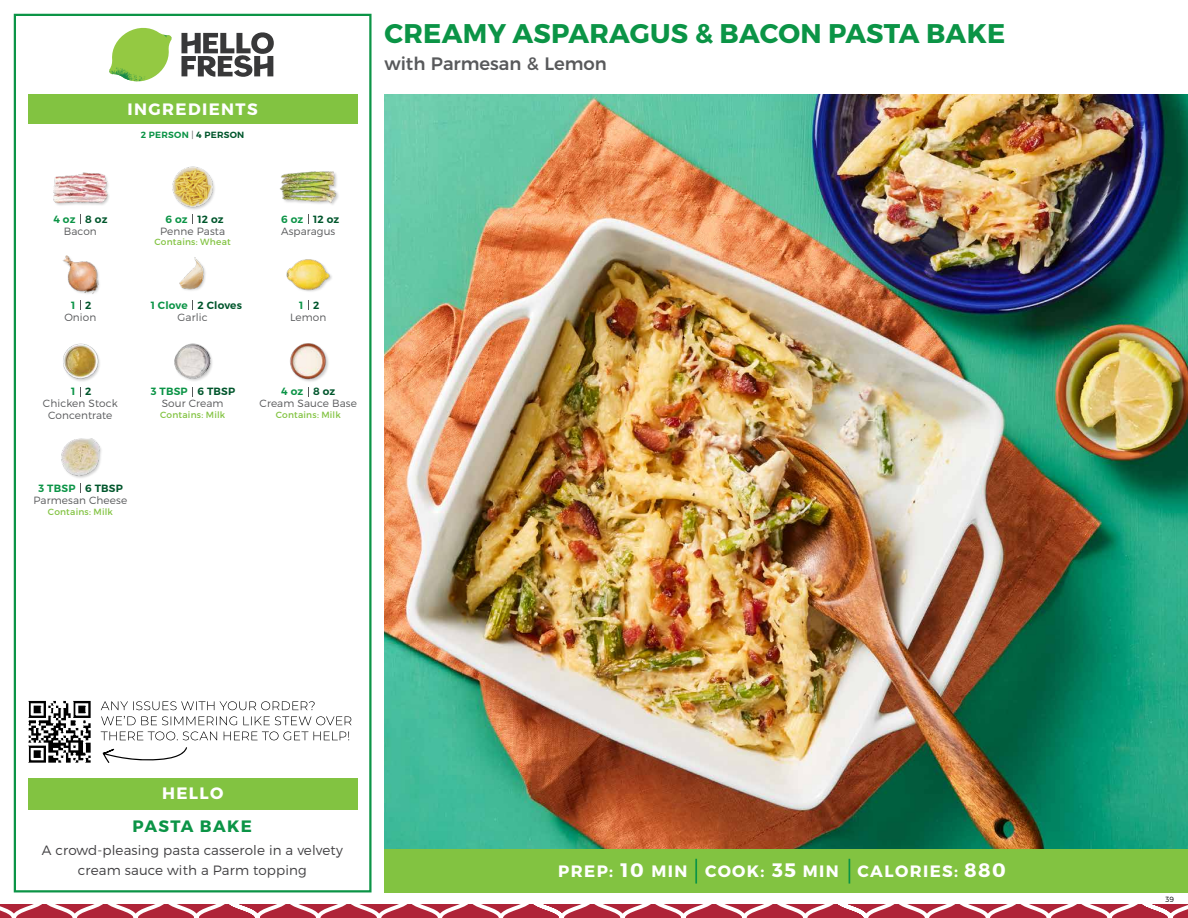
<style>
.page{position:relative;width:1188px;height:918px;background:#fff}
.page>*{position:absolute;margin:0;border:0;box-sizing:border-box;transform-origin:0 0}
.t1{font:700 27px "Montserrat";letter-spacing:.01em;color:#0b9446}
.t2{font:700 19.5px "Montserrat";color:#fff}
.t3{font:500 18px "Montserrat";color:#58595b}
.t4{font:700 16.5px "Montserrat";letter-spacing:.085em;color:#fff}
.t5{font:700 16.5px "Montserrat";letter-spacing:.085em;color:#0b9446}
.t6{font:300 13.5px/19.5px "Montserrat";letter-spacing:.01em;color:#414042;text-align:center}
.t7{font:300 10.5px/12px "Montserrat";letter-spacing:.01em;color:#58595b;text-align:center}
.t8{font:600 10.5px "Montserrat";letter-spacing:.02em;color:#00562c}
.t9{font:600 10.5px "Montserrat";letter-spacing:.02em;color:#0b9446}
.t10{font:9px "Montserrat";letter-spacing:.02em;color:#82c341}
.t11{font:600 9px "Montserrat";letter-spacing:.03em;color:#0b9446}
.t12{font:300 7.5px "Montserrat";color:#000}
.s1{font-weight:300;color:#58595b}
.s2{color:#00562c}
.s3{font-size:19.5px}
</style>
<div class="page">
<svg style="left:0;top:904px;width:1188px;height:14px"></svg>
<div style="left:384px;top:849px;width:804px;height:43px;background:#82c341"></div>
<svg style="left:181px;top:32px;width:93px;height:45px"></svg>
<svg style="left:114px;top:28px;width:55px;height:36px"></svg>
<img style="left:143px;top:28px;width:29px;height:24px">
<img style="left:112px;top:48px;width:54px;height:10px">
<img style="left:109px;top:52px;width:55px;height:30px">
<img style="left:142px;top:58px;width:24px;height:23px">
<div style="left:28px;top:94px;width:330px;height:30px;background:#82c341"></div>
<div style="left:14px;top:14px;width:358px;height:878px;border:2px solid #0b9446"></div>
<div style="left:28px;top:778px;width:330px;height:31px;background:#82c341"></div>
<img style="left:179px;top:257px;width:27px;height:34px">
<img style="left:286px;top:259px;width:46px;height:33px">
<div style="left:173px;top:167px;width:44px;height:44px;background:#000;opacity:.2"></div>
<img style="left:172px;top:166px;width:45px;height:43px">
<img style="left:280px;top:171px;width:58px;height:34px">
<img style="left:62px;top:255px;width:38px;height:39px">
<img style="left:53px;top:172px;width:56px;height:33px">
<img style="left:174px;top:343px;width:38px;height:38px">
<img style="left:290px;top:343px;width:39px;height:39px">
<img style="left:63px;top:343px;width:37px;height:38px">
<img style="left:61px;top:438px;width:41px;height:40px">
<hr style="left:695px;top:859px;width:2px;height:25px;background:#0b9446">
<svg style="left:849px;top:859px;width:1px;height:25px"></svg>
<img style="left:28px;top:700px;width:63px;height:63px">
<svg style="left:103px;top:747px;width:84px;height:16px"></svg>
<svg style="left:101px;top:731px;width:248px;height:9px"></svg>
<svg style="left:101px;top:716px;width:250px;height:9px"></svg>
<svg style="left:101px;top:701px;width:214px;height:9px"></svg>
<img style="left:384px;top:94px;width:804px;height:755px">
<h3 class="t4" style="left:128px;top:99px;width:132px">INGREDIENTS</h3>
<p class="t11" style="left:141px;top:129px;width:105px">2 PERSON <span class="s1">|</span> <span class="s2">4 PERSON</span></p>
<h1 class="t1" style="left:385px;top:17px;width:622px">CREAMY ASPARAGUS &amp; BACON PASTA BAKE</h1>
<h3 class="t3" style="left:384px;top:49px;width:224px">with Parmesan &amp; Lemon</h3>
<p class="t9" style="left:53px;top:212px;width:24px">4 oz</p>
<p class="t8" style="left:85px;top:212px;width:24px">8 oz</p>
<p class="t8" style="left:198px;top:212px;width:28px">12 oz</p>
<p class="t8" style="left:313px;top:212px;width:28px">12 oz</p>
<p class="t9" style="left:166px;top:212px;width:24px">6 oz</p>
<p class="t9" style="left:281px;top:212px;width:24px">6 oz</p>
<p class="t7" style="left:64px;top:225px;width:35px">Bacon</p>
<p class="t7" style="left:160px;top:225px;width:67px">Penne Pasta</p>
<p class="t10" style="left:155px;top:237px;width:78px">Contains: Wheat</p>
<p class="t7" style="left:281px;top:225px;width:56px">Asparagus</p>
<p class="t9" style="left:71px;top:299px;width:6px">1</p>
<p class="t8" style="left:85px;top:299px;width:8px">2</p>
<p class="t8" style="left:198px;top:299px;width:46px">2 Cloves</p>
<p class="t8" style="left:313px;top:299px;width:8px">2</p>
<p class="t9" style="left:151px;top:299px;width:38px">1 Clove</p>
<p class="t9" style="left:299px;top:299px;width:6px">1</p>
<p class="t7" style="left:64px;top:311px;width:34px">Onion</p>
<p class="t7" style="left:178px;top:311px;width:32px">Garlic</p>
<p class="t7" style="left:290px;top:311px;width:38px">Lemon</p>
<p class="t9" style="left:71px;top:385px;width:6px">1</p>
<p class="t8" style="left:85px;top:385px;width:8px">2</p>
<p class="t8" style="left:198px;top:385px;width:39px">6 TBSP</p>
<p class="t8" style="left:313px;top:385px;width:24px">8 oz</p>
<p class="t9" style="left:151px;top:385px;width:38px">3 TBSP</p>
<p class="t9" style="left:281px;top:385px;width:24px">4 oz</p>
<p class="t7" style="left:43px;top:397px;width:76px">Chicken Stock<br>Concentrate</p>
<p class="t7" style="left:162px;top:397px;width:63px">Sour Cream</p>
<p class="t10" style="left:160px;top:410px;width:67px">Contains: Milk</p>
<p class="t7" style="left:260px;top:397px;width:99px">Cream Sauce Base</p>
<p class="t10" style="left:276px;top:410px;width:67px">Contains: Milk</p>
<p class="t9" style="left:39px;top:482px;width:38px">3 TBSP</p>
<p class="t8" style="left:85px;top:482px;width:39px">6 TBSP</p>
<p class="t7" style="left:33px;top:494px;width:95px">Parmesan Cheese</p>
<p class="t10" style="left:48px;top:506px;width:67px">Contains: Milk</p>
<h3 class="t4" style="left:162px;top:783px;width:63px">HELLO</h3>
<h3 class="t5" style="left:133px;top:816px;width:121px">PASTA BAKE</h3>
<p class="t6" style="left:42px;top:840px;width:302px">A crowd-pleasing pasta casserole in a velvety cream sauce with a Parm topping</p>
<h3 class="t4" style="left:772px;top:861px;width:68px"><span class="s3">35</span> MIN</h3>
<h2 class="t2" style="left:964px;top:858px;width:43px">880</h2>
<h3 class="t4" style="left:558px;top:861px;width:131px">PREP: <span class="s3">10</span> MIN</h3>
<h3 class="t4" style="left:705px;top:861px;width:61px">COOK:</h3>
<h3 class="t4" style="left:858px;top:861px;width:102px">CALORIES:</h3>
<p class="t12" style="left:1166px;top:895px;width:10px">39</p>
</div>
